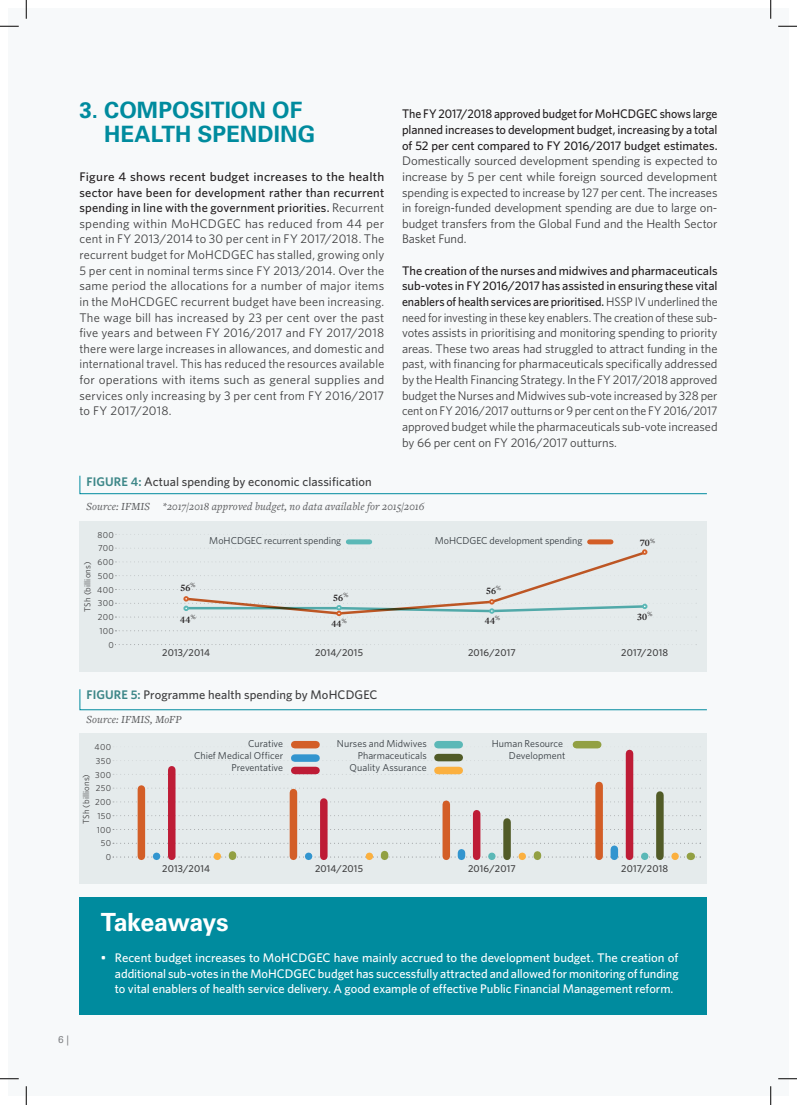
<style>
.page{position:relative;width:797px;height:1105px;background:#fff}
.page>*{position:absolute;margin:0;border:0;box-sizing:border-box;transform-origin:0 0}
.t1{font:700 25px "Univers LT Std";letter-spacing:-.02em;color:#fff}
.t2{font:700 22.5px/23.8px "Univers LT Std";color:#008b9e}
.t3{font:12.5px/15.6px "Whitney HTF";color:#3e3e3f;text-align:justify}
.t4{font:12.5px/15.6px "Whitney HTF";color:#3e3e3f;text-align:justify;scale:.95 1}
.t5{font:500 12.5px/15.6px "Whitney HTF";letter-spacing:-.005em;color:#fff;text-align:justify}
.t6{font:500 12.5px/15.6px "Whitney HTF";letter-spacing:-.005em;color:#231f20;text-align:justify;scale:.95 1}
.t7{font:500 12.5px "Whitney HTF";letter-spacing:.005em;color:#3e3e3f}
.t8{font:italic 11.25px "Freight Text Pro";letter-spacing:.01em;color:#57585a}
.t9{font:10px/12px "Whitney HTF";color:#353b40;text-align:right}
.t10{font:500 10px "Whitney HTF";letter-spacing:.015em;color:#3e3e3f}
.t11{font:700 10px "Freight Text Pro";letter-spacing:-.005em;color:#231f20}
.t12{font:10px "Univers LT Std";color:#808285}
.t13{font:8.75px/13.8px "Whitney HTF";letter-spacing:.025em;color:#3e3e3f;text-align:right}
.s1{font-weight:500;color:#231f20}
.s2{font-weight:600;color:#3d8788}
</style>
<div class="page">
<div style="left:9px;top:9px;width:779px;height:1087px;background:#f7f9fa"></div>
<svg style="left:79px;top:475px;width:628px;height:20px"></svg>
<svg style="left:79px;top:689px;width:628px;height:22px"></svg>
<div style="left:79px;top:521px;width:628px;height:151px;background:#e5ebec"></div>
<svg style="left:115px;top:534px;width:171px;height:1px"></svg>
<svg style="left:115px;top:630px;width:268px;height:1px"></svg>
<svg style="left:115px;top:644px;width:581px;height:1px"></svg>
<svg style="left:115px;top:548px;width:533px;height:69px"></svg>
<div style="left:348px;top:539px;width:22px;height:5px;background:#5bb8b7"></div>
<div style="left:589px;top:539px;width:22px;height:5px;background:#d35e27"></div>
<div style="left:79px;top:733px;width:628px;height:151px;background:#e5ebec"></div>
<svg style="left:291px;top:746px;width:310px;height:1px"></svg>
<svg style="left:113px;top:760px;width:588px;height:1px"></svg>
<svg style="left:113px;top:774px;width:588px;height:1px"></svg>
<svg style="left:113px;top:788px;width:588px;height:1px"></svg>
<svg style="left:113px;top:801px;width:588px;height:1px"></svg>
<svg style="left:113px;top:815px;width:588px;height:1px"></svg>
<svg style="left:113px;top:829px;width:588px;height:1px"></svg>
<svg style="left:113px;top:843px;width:588px;height:1px"></svg>
<div style="left:168px;top:770px;width:7px;height:86px;background:#be1c36"></div>
<div style="left:138px;top:789px;width:7px;height:67px;background:#d35e27"></div>
<div style="left:320px;top:802px;width:7px;height:54px;background:#be1c36"></div>
<div style="left:290px;top:792px;width:7px;height:64px;background:#d35e27"></div>
<div style="left:503px;top:822px;width:8px;height:34px;background:#515b27"></div>
<div style="left:473px;top:814px;width:7px;height:42px;background:#be1c36"></div>
<div style="left:442px;top:804px;width:8px;height:52px;background:#d35e27"></div>
<div style="left:656px;top:795px;width:7px;height:61px;background:#515b27"></div>
<div style="left:610px;top:849px;width:8px;height:7px;background:#3295cf"></div>
<div style="left:625px;top:753px;width:8px;height:103px;background:#be1c36"></div>
<div style="left:595px;top:785px;width:8px;height:71px;background:#d35e27"></div>
<svg style="left:113px;top:852px;width:588px;height:8px"></svg>
<div style="left:295px;top:741px;width:21px;height:7px;background:#d35e27"></div>
<div style="left:295px;top:754px;width:21px;height:8px;background:#3295cf"></div>
<div style="left:295px;top:767px;width:21px;height:7px;background:#be1c36"></div>
<div style="left:438px;top:741px;width:21px;height:7px;background:#5bb8b7"></div>
<div style="left:438px;top:754px;width:21px;height:7px;background:#515b27"></div>
<div style="left:438px;top:767px;width:21px;height:7px;background:#fbb03f"></div>
<div style="left:576px;top:741px;width:21px;height:7px;background:#92a043"></div>
<div style="left:79px;top:898px;width:628px;height:117px;background:#008b9e"></div>
<svg style="left:0;top:25px;width:19px;height:2px"></svg>
<svg style="left:778px;top:25px;width:19px;height:2px"></svg>
<svg style="left:0;top:1078px;width:19px;height:1px"></svg>
<svg style="left:778px;top:1078px;width:19px;height:1px"></svg>
<svg style="left:25px;top:0;width:2px;height:19px"></svg>
<svg style="left:25px;top:1086px;width:2px;height:19px"></svg>
<svg style="left:770px;top:0;width:1px;height:19px"></svg>
<svg style="left:770px;top:1086px;width:1px;height:19px"></svg>
<h2 class="t2" style="left:104px;top:99px;width:212px;text-indent:-25px">3. COMPOSITION OF<br>HEALTH SPENDING</h2>
<p class="t3" style="left:79px;top:168px;width:306px"><span class="s1">Figure 4 shows recent budget increases to the health sector have been for development rather than recurrent spending in line with the government priorities.</span> Recurrent spending within MoHCDGEC has reduced from 44 per cent in FY 2013/2014 to 30 per cent in FY 2017/2018. The recurrent budget for MoHCDGEC has stalled, growing only 5 per cent in nominal terms since FY 2013/2014. Over the same period the allocations for a number of major items in the MoHCDGEC recurrent budget have been increasing.<br>The wage bill has increased by 23 per cent over the past five years and between FY 2016/2017 and FY 2017/2018 there were large increases in allowances, and domestic and international travel. This has reduced the resources available for operations with items such as general supplies and services only increasing by 3 per cent from FY 2016/2017 to FY 2017/2018.</p>
<p class="t6" style="left:402px;top:106px;width:333px">The FY 2017/2018 approved budget for MoHCDGEC shows large planned increases to development budget, increasing by a total of 52 per cent compared to FY 2016/2017 budget estimates.</p>
<p class="t3" style="left:402px;top:153px;width:317px">Domestically sourced development spending is expected to increase by 5 per cent while foreign sourced development spending is expected to increase by 127 per cent. The increases in foreign-funded development spending are due to large on&shy;budget transfers from the Global Fund and the Health Sector Basket Fund.</p>
<p class="t4" style="left:402px;top:262px;width:333px"><span class="s1">The creation of the nurses and midwives and pharmaceuticals sub-votes in FY 2016/2017 has assisted in ensuring these vital enablers of health services are prioritised.</span> HSSP IV underlined the need for investing in these key enablers. The creation of these sub&shy;votes assists in prioritising and monitoring spending to priority areas. These two areas had struggled to attract funding in the past, with financing for pharmaceuticals specifically addressed by the Health Financing Strategy. In the FY 2017/2018 approved budget the Nurses and Midwives sub-vote increased by 328 per cent on FY 2016/2017 outturns or 9 per cent on the FY 2016/2017 approved budget while the pharmaceuticals sub-vote increased by 66 per cent on FY 2016/2017 outturns.</p>
<p class="t7" style="left:86px;top:474px;width:287px"><span class="s2">FIGURE 4:</span> Actual spending by economic classification</p>
<p class="t8" style="left:86px;top:499px;width:339px">Source: IFMIS *2017/2018 approved budget, no data available for 2015/2016</p>
<p class="t13" style="left:97px;top:527px;width:18px">800<br>700<br>600<br>500<br>400<br>300<br>200<br>100<br>0</p>
<p class="t13" style="left:80px;top:612px;width:52px;rotate:-90deg">TSh (billions)</p>
<p class="t11" style="left:180px;top:581px;width:16px">56<sup>%</sup></p>
<p class="t9" style="left:209px;top:535px;width:133px">MoHCDGEC recurrent spending</p>
<p class="t9" style="left:435px;top:535px;width:149px">MoHCDGEC development spending</p>
<p class="t11" style="left:333px;top:591px;width:16px">56<sup>%</sup></p>
<p class="t11" style="left:486px;top:584px;width:16px">56<sup>%</sup></p>
<p class="t11" style="left:640px;top:536px;width:16px">70<sup>%</sup></p>
<p class="t11" style="left:180px;top:613px;width:17px">44<sup>%</sup></p>
<p class="t11" style="left:331px;top:617px;width:17px">44<sup>%</sup></p>
<p class="t11" style="left:485px;top:614px;width:17px">44<sup>%</sup></p>
<p class="t11" style="left:637px;top:610px;width:17px">30<sup>%</sup></p>
<p class="t10" style="left:162px;top:647px;width:49px">2013/2014</p>
<p class="t10" style="left:315px;top:647px;width:49px">2014/2015</p>
<p class="t10" style="left:468px;top:647px;width:49px">2016/2017</p>
<p class="t10" style="left:621px;top:647px;width:48px">2017/2018</p>
<p class="t7" style="left:86px;top:687px;width:293px"><span class="s2">FIGURE 5:</span> Programme health spending by MoHCDGEC</p>
<p class="t8" style="left:86px;top:712px;width:97px">Source: IFMIS, MoFP</p>
<p class="t13" style="left:94px;top:740px;width:18px">400<br>350<br>300<br>250<br>200<br>150<br>100<br>50<br>0</p>
<p class="t13" style="left:79px;top:824px;width:52px;rotate:-90deg">TSh (billions)</p>
<p class="t9" style="left:194px;top:737px;width:91px">Curative<br>Chief Medical Officer<br>Preventative</p>
<p class="t9" style="left:337px;top:737px;width:91px">Nurses and Midwives<br>Pharmaceuticals<br>Quality Assurance</p>
<p class="t9" style="left:492px;top:737px;width:75px">Human Resource<br>Development</p>
<p class="t10" style="left:162px;top:863px;width:49px">2013/2014</p>
<p class="t10" style="left:315px;top:863px;width:49px">2014/2015</p>
<p class="t10" style="left:468px;top:863px;width:49px">2016/2017</p>
<p class="t10" style="left:621px;top:863px;width:48px">2017/2018</p>
<h1 class="t1" style="left:101px;top:907px;width:129px">Takeaways</h1>
<p class="t5" style="left:115px;top:950px;width:565px;text-indent:-14px">• Recent budget increases to MoHCDGEC have mainly accrued to the development budget. The creation of additional sub-votes in the MoHCDGEC budget has successfully attracted and allowed for monitoring of funding to vital enablers of health service delivery. A good example of effective Public Financial Management reform.</p>
<p class="t12" style="left:58px;top:1034px;width:12px">6 |</p>
</div>
